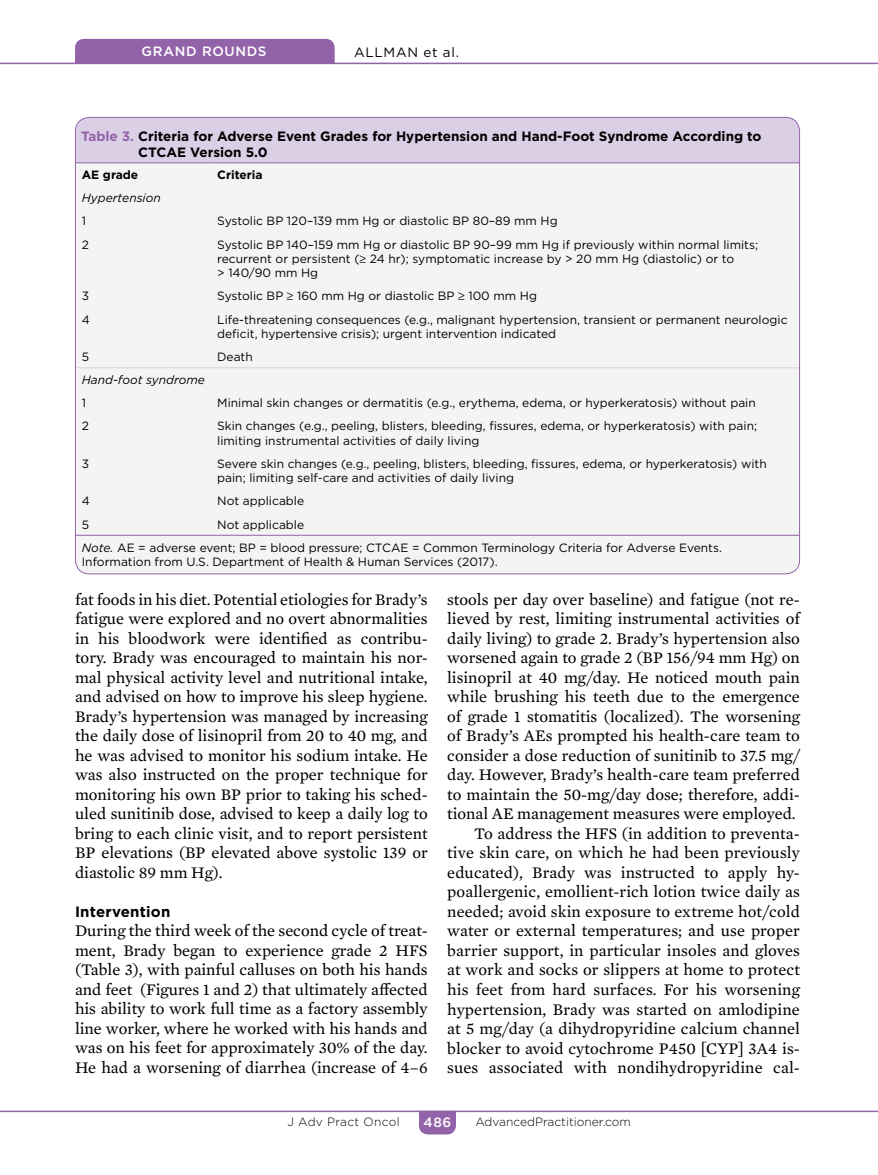
<style>
.page{position:relative;width:878px;height:1175px;background:#fff}
.page>*{position:absolute;margin:0;border:0;box-sizing:border-box;transform-origin:0 0}
.t1{font:16.5px/19.5px "Mercury Text G2";color:#000;text-align:justify}
.t2{font:700 15px "Gotham";letter-spacing:.01em;color:#000}
.t3{font:700 13.5px/16.2px "Gotham";color:#000}
.t4{font:500 13.5px "Gotham";letter-spacing:.05em;color:#fff}
.t5{font:13.5px "Gotham";letter-spacing:.05em;color:#000}
.t6{font:12px/14.4px "Gotham";color:#000}
.t7{font:italic 12px "Gotham";color:#000}
.t8{font:300 12px "Gotham";color:#000}
.t9{font:700 12px "Gotham";color:#000}
.t10{font:300 12px "Gotham";letter-spacing:.025em;color:#000}
.s1{color:#9363a9}
.s2{font-style:italic}
</style>
<div class="page">
<hr style="left:0;top:1110px;width:878px;height:2px;background:#9363a9">
<svg style="left:419px;top:1110px;width:37px;height:24px"></svg>
<hr style="left:0;top:63px;width:878px;height:1px;background:#9363a9">
<div style="left:75px;top:39px;width:259px;height:24px;background:#9363a9"></div>
<svg style="left:75px;top:117px;width:724px;height:457px"></svg>
<div style="left:77px;top:163px;width:721px;height:372px;background:#f3f4f4"></div>
<hr style="left:76px;top:367px;width:134px;height:1px;background:#dbcfe6">
<hr style="left:210px;top:367px;width:589px;height:1px;background:#dbcfe6">
<hr style="left:76px;top:535px;width:134px;height:1px;background:#9363a9">
<hr style="left:210px;top:535px;width:589px;height:1px;background:#9363a9">
<hr style="left:76px;top:162px;width:134px;height:1px;background:#9363a9">
<hr style="left:210px;top:162px;width:589px;height:1px;background:#9363a9">
<p class="t4" style="left:142px;top:43px;width:126px">GRAND ROUNDS</p>
<p class="t5" style="left:354px;top:43px;width:106px">ALLMAN et al.</p>
<p class="t3" style="left:138px;top:128px;width:625px;text-indent:-57px"><span class="s1">Table 3.</span> Criteria for Adverse Event Grades for Hypertension and Hand-Foot Syndrome According to<br>CTCAE Version 5.0</p>
<p class="t9" style="left:82px;top:167px;width:58px">AE grade</p>
<p class="t9" style="left:217px;top:167px;width:47px">Criteria</p>
<p class="t7" style="left:82px;top:190px;width:81px">Hypertension</p>
<p class="t6" style="left:82px;top:214px;width:6px">1</p>
<p class="t6" style="left:217px;top:214px;width:342px">Systolic BP 120–139 mm Hg or diastolic BP 80–89 mm Hg</p>
<p class="t6" style="left:82px;top:237px;width:9px">2</p>
<p class="t6" style="left:217px;top:237px;width:542px">Systolic BP 140–159 mm Hg or diastolic BP 90–99 mm Hg if previously within normal limits; recurrent or persistent (≥ 24 hr); symptomatic increase by &gt; 20 mm Hg (diastolic) or to<br>&gt; 140/90 mm Hg</p>
<p class="t6" style="left:82px;top:289px;width:9px">3</p>
<p class="t6" style="left:217px;top:289px;width:321px">Systolic BP ≥ 160 mm Hg or diastolic BP ≥ 100 mm Hg</p>
<p class="t6" style="left:82px;top:312px;width:10px">4</p>
<p class="t6" style="left:217px;top:312px;width:571px">Life-threatening consequences (e.g., malignant hypertension, transient or permanent neurologic deficit, hypertensive crisis); urgent intervention indicated</p>
<p class="t6" style="left:82px;top:349px;width:9px">5</p>
<p class="t6" style="left:217px;top:349px;width:37px">Death</p>
<p class="t7" style="left:82px;top:372px;width:125px">Hand-foot syndrome</p>
<p class="t6" style="left:82px;top:395px;width:6px">1</p>
<p class="t6" style="left:217px;top:395px;width:540px">Minimal skin changes or dermatitis (e.g., erythema, edema, or hyperkeratosis) without pain</p>
<p class="t6" style="left:82px;top:418px;width:9px">2</p>
<p class="t6" style="left:217px;top:418px;width:541px">Skin changes (e.g., peeling, blisters, bleeding, fissures, edema, or hyperkeratosis) with pain; limiting instrumental activities of daily living</p>
<p class="t6" style="left:82px;top:456px;width:9px">3</p>
<p class="t6" style="left:217px;top:456px;width:551px">Severe skin changes (e.g., peeling, blisters, bleeding, fissures, edema, or hyperkeratosis) with pain; limiting self-care and activities of daily living</p>
<p class="t6" style="left:82px;top:493px;width:10px">4</p>
<p class="t6" style="left:217px;top:493px;width:88px">Not applicable</p>
<p class="t6" style="left:82px;top:517px;width:9px">5</p>
<p class="t6" style="left:82px;top:512px;width:641px;line-height:23.1px;text-indent:135px">Not applicable<br><span class="s2">Note.</span> AE = adverse event; BP = blood pressure; CTCAE = Common Terminology Criteria for Adverse Events.</p>
<p class="t6" style="left:82px;top:554px;width:417px">Information from U.S. Department of Health &amp; Human Services (2017).</p>
<p class="t1" style="left:75px;top:588px;width:354px">fat foods in his diet. Potential etiologies for Brady’s fatigue were explored and no overt abnormalities in his bloodwork were identified as contribu&shy;tory. Brady was encouraged to maintain his nor&shy;mal physical activity level and nutritional intake, and advised on how to improve his sleep hygiene.<br>Brady’s hypertension was managed by increasing the daily dose of lisinopril from 20 to 40 mg, and he was advised to monitor his sodium intake. He was also instructed on the proper technique for monitoring his own BP prior to taking his sched&shy;uled sunitinib dose, advised to keep a daily log to bring to each clinic visit, and to report persistent BP elevations (BP elevated above systolic 139 or diastolic 89 mm Hg).</p>
<p class="t2" style="left:75px;top:901px;width:97px">Intervention</p>
<p class="t1" style="left:75px;top:920px;width:354px">During the third week of the second cycle of treat&shy;ment, Brady began to experience grade 2 HFS (Table 3), with painful calluses on both his hands and feet (Figures 1 and 2) that ultimately affected his ability to work full time as a factory assembly line worker, where he worked with his hands and was on his feet for approximately 30% of the day.<br>He had a worsening of diarrhea (increase of 4–6</p>
<p class="t1" style="left:447px;top:588px;width:354px;text-align:right">stools per day over baseline) and fatigue (not re&shy;lieved by rest, limiting instrumental activities of daily living) to grade 2. Brady’s hypertension also worsened again to grade 2 (BP 156/94 mm Hg) on lisinopril at 40 mg/day. He noticed mouth pain while brushing his teeth due to the emergence of grade 1 stomatitis (localized). The worsening of Brady’s AEs prompted his health-care team to consider a dose reduction of sunitinib to 37.5 mg/ day. However, Brady’s health-care team preferred to maintain the 50-mg/day dose; therefore, addi&shy;tional AE management measures were employed.<br>To address the HFS (in addition to preventa&shy;tive skin care, on which he had been previously educated), Brady was instructed to apply hy&shy;poallergenic, emollient-rich lotion twice daily as needed; avoid skin exposure to extreme hot/cold water or external temperatures; and use proper barrier support, in particular insoles and gloves at work and socks or slippers at home to protect his feet from hard surfaces. For his worsening hypertension, Brady was started on amlodipine at 5 mg/day (a dihydropyridine calcium channel blocker to avoid cytochrome P450 [CYP] 3A4 is&shy;sues associated with nondihydropyridine cal-</p>
<p class="t10" style="left:287px;top:1114px;width:114px">J Adv Pract Oncol</p>
<p class="t4" style="left:423px;top:1113px;width:29px">486</p>
<p class="t8" style="left:475px;top:1114px;width:157px">AdvancedPractitioner.com</p>
</div>
